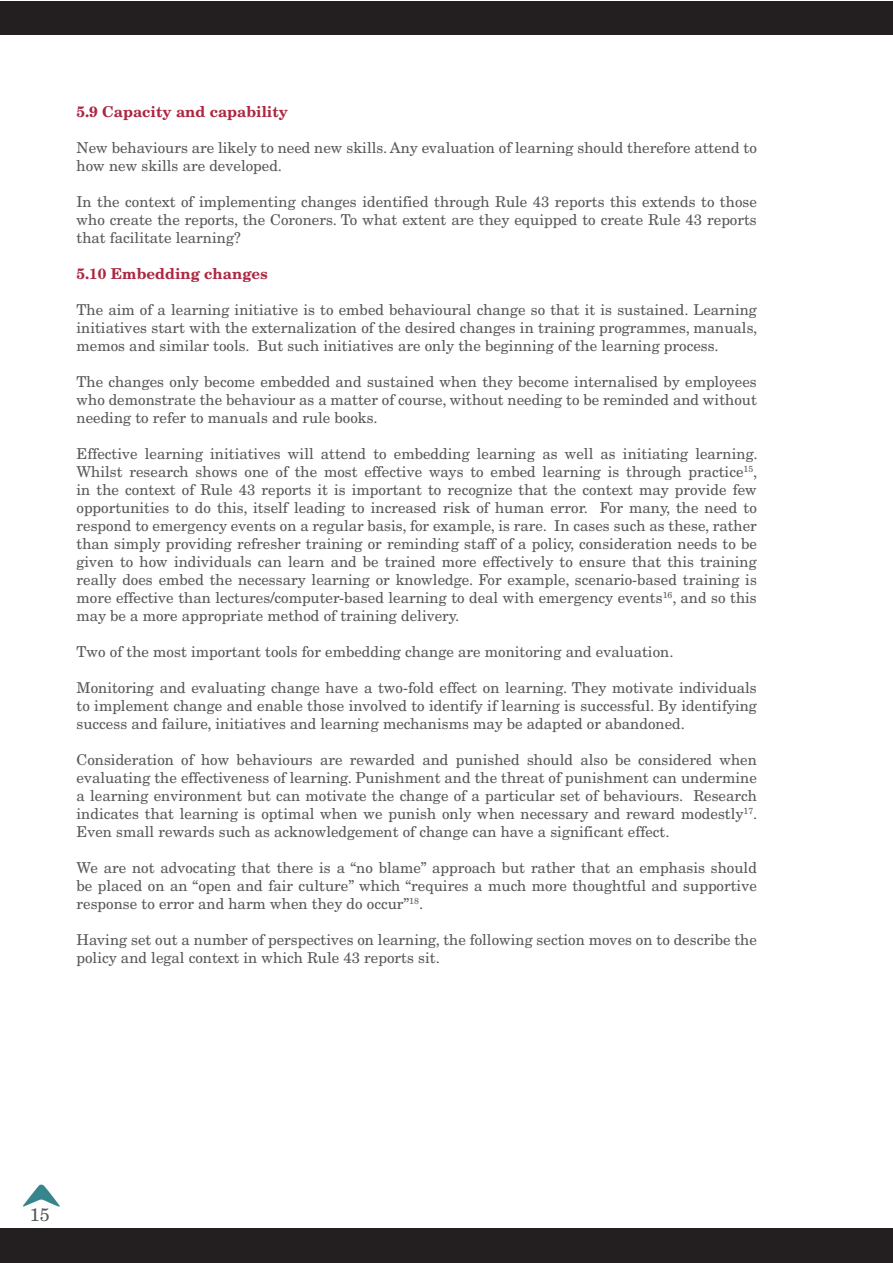
<style>
.page{position:relative;width:893px;height:1263px;background:#fff}
.page>*{position:absolute;margin:0;border:0;box-sizing:border-box;transform-origin:0 0}
.t1{font:18px "New Century Schlbk";color:#57585a}
.t2{font:15px/18px "New Century Schlbk";color:#57585a;text-align:justify}
.t3{font:700 15px "New Century Schlbk";color:#ac2741}
</style>
<div class="page">
<img style="left:23px;top:1184px;width:37px;height:23px">
<div style="left:0;top:1px;width:892px;height:33px;background:#231f20"></div>
<div style="left:0;top:1229px;width:892px;height:34px;background:#231f20"></div>
<p class="t3" style="left:77px;top:103px;width:213px">5.9 Capacity and capability</p>
<p class="t2" style="left:77px;top:139px;width:682px">New behaviours are likely to need new skills. Any evaluation of learning should therefore attend to how new skills are developed.</p>
<p class="t2" style="left:77px;top:193px;width:682px">In the context of implementing changes identified through Rule 43 reports this extends to those who create the reports, the Coroners. To what extent are they equipped to create Rule 43 reports that facilitate learning?</p>
<p class="t3" style="left:77px;top:265px;width:193px">5.10 Embedding changes</p>
<p class="t2" style="left:77px;top:301px;width:682px">The aim of a learning initiative is to embed behavioural change so that it is sustained. Learning initiatives start with the externalization of the desired changes in training programmes, manuals, memos and similar tools. But such initiatives are only the beginning of the learning process.</p>
<p class="t2" style="left:77px;top:373px;width:682px">The changes only become embedded and sustained when they become internalised by employees who demonstrate the behaviour as a matter of course, without needing to be reminded and without needing to refer to manuals and rule books.</p>
<p class="t2" style="left:77px;top:445px;width:682px">Effective learning initiatives will attend to embedding learning as well as initiating learning.<br>Whilst research shows one of the most effective ways to embed learning is through practice<sup>15</sup>, in the context of Rule 43 reports it is important to recognize that the context may provide few opportunities to do this, itself leading to increased risk of human error. For many, the need to respond to emergency events on a regular basis, for example, is rare. In cases such as these, rather than simply providing refresher training or reminding staff of a policy, consideration needs to be given to how individuals can learn and be trained more effectively to ensure that this training really does embed the necessary learning or knowledge. For example, scenario-based training is more effective than lectures/computer-based learning to deal with emergency events<sup>16</sup>, and so this may be a more appropriate method of training delivery.</p>
<p class="t2" style="left:77px;top:643px;width:598px">Two of the most important tools for embedding change are monitoring and evaluation.</p>
<p class="t2" style="left:77px;top:679px;width:682px">Monitoring and evaluating change have a two-fold effect on learning. They motivate individuals to implement change and enable those involved to identify if learning is successful. By identifying success and failure, initiatives and learning mechanisms may be adapted or abandoned.</p>
<p class="t2" style="left:77px;top:751px;width:682px">Consideration of how behaviours are rewarded and punished should also be considered when evaluating the effectiveness of learning. Punishment and the threat of punishment can undermine a learning environment but can motivate the change of a particular set of behaviours. Research indicates that learning is optimal when we punish only when necessary and reward modestly<sup>17</sup>.<br>Even small rewards such as acknowledgement of change can have a significant effect.</p>
<p class="t2" style="left:77px;top:859px;width:682px">We are not advocating that there is a “no blame” approach but rather that an emphasis should be placed on an “open and fair culture” which “requires a much more thoughtful and supportive response to error and harm when they do occur”<sup>18</sup>.</p>
<p class="t2" style="left:77px;top:931px;width:682px">Having set out a number of perspectives on learning, the following section moves on to describe the policy and legal context in which Rule 43 reports sit.</p>
<p class="t1" style="left:30px;top:1204px;width:22px">15</p>
</div>
